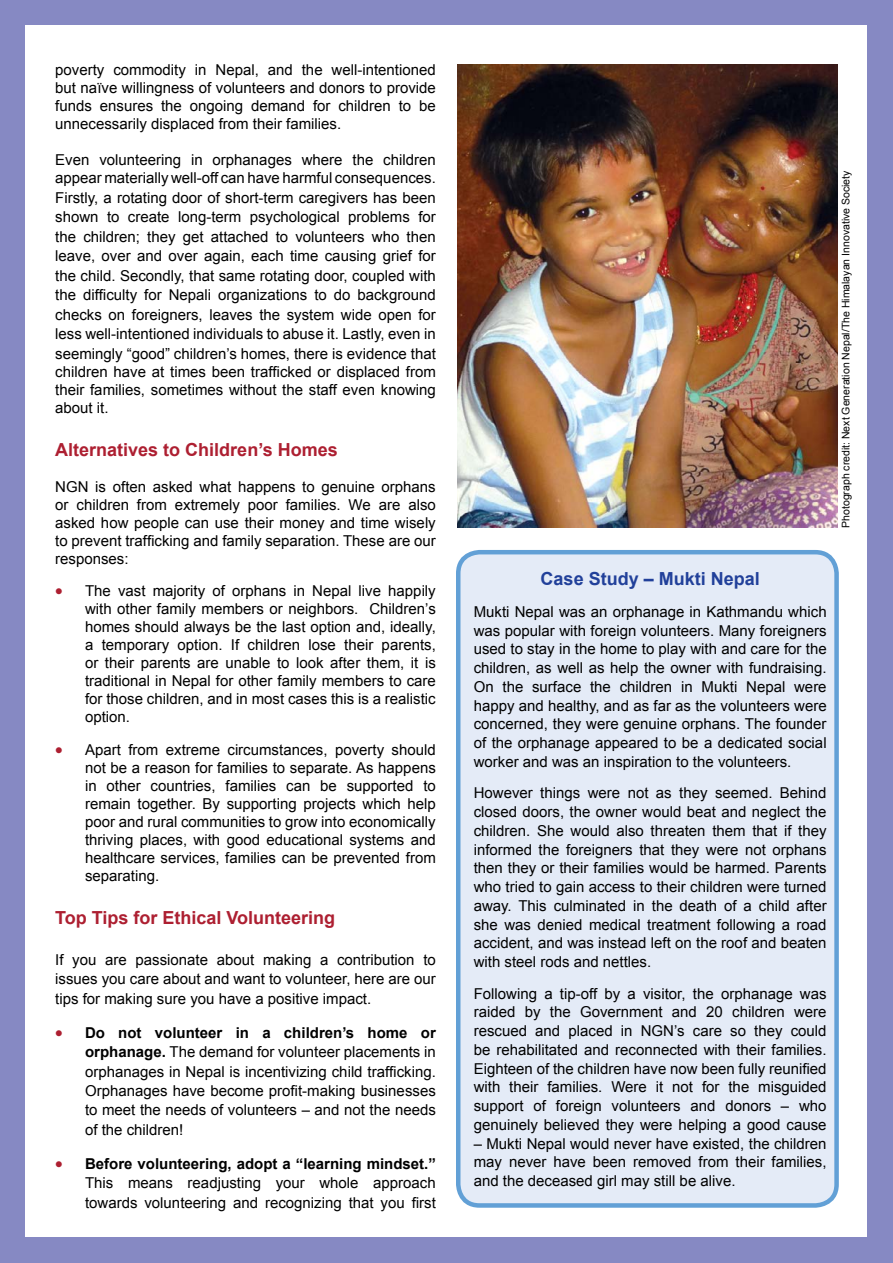
<style>
.page{position:relative;width:893px;height:1263px;background:#8689c3}
.page>*{position:absolute;margin:0;border:0;box-sizing:border-box;transform-origin:0 0}
.t1{font:700 18px "Arial";color:#ad1f31}
.t2{font:700 18px "Arial";color:#21409a}
.t3{font:15px/18.8px "Arial";color:#000;text-align:justify}
.t4{font:10.5px "Arial";color:#000}
.s1{color:#ad1f31}
.s2{font-weight:700}
</style>
<div class="page">
<div style="left:26px;top:26px;width:841px;height:1211px;background:#fff"></div>
<img style="left:457px;top:64px;width:381px;height:464px">
<div style="left:458px;top:552px;width:379px;height:653px;background:#e4ebf7;border-radius:21px"></div>
<div style="left:456px;top:550px;width:383px;height:658px;border:4px solid #62a0d6;border-radius:21px"></div>
<p class="t3" style="left:55px;top:61px;width:382px;line-height:18px">poverty commodity in Nepal, and the well-intentioned but naïve willingness of volunteers and donors to provide funds ensures the ongoing demand for children to be unnecessarily displaced from their families.</p>
<p class="t3" style="left:55px;top:151px;width:382px;line-height:18px">Even volunteering in orphanages where the children appear materially well-off can have harmful consequences.</p>
<p class="t3" style="left:55px;top:188px;width:382px;line-height:19.5px">Firstly, a rotating door of short-term caregivers has been shown to create long-term psychological problems for the children; they get attached to volunteers who then leave, over and over again, each time causing grief for the child. Secondly, that same rotating door, coupled with the difficulty for Nepali organizations to do background checks on foreigners, leaves the system wide open for less well-intentioned individuals to abuse it. Lastly, even in seemingly “good” children’s homes, there is evidence that</p>
<p class="t3" style="left:55px;top:363px;width:382px;line-height:18px">children have at times been trafficked or displaced from their families, sometimes without the staff even knowing about it.</p>
<p class="t1" style="left:55px;top:437px;width:284px">Alternatives to Children’s Homes</p>
<p class="t3" style="left:55px;top:478px;width:382px;line-height:18px">NGN is often asked what happens to genuine orphans or children from extremely poor families. We are also asked how people can use their money and time wisely to prevent trafficking and family separation. These are our responses:</p>
<p class="t3" style="left:85px;top:582px;width:352px;line-height:18px;text-indent:-30px"><span class="s1">•</span> The vast majority of orphans in Nepal live happily with other family members or neighbors. Children’s homes should always be the last option and, ideally, a temporary option. If children lose their parents, or their parents are unable to look after them, it is traditional in Nepal for other family members to care for those children, and in most cases this is a realistic option.</p>
<p class="t3" style="left:85px;top:741px;width:352px;line-height:18px;text-indent:-30px"><span class="s1">•</span> Apart from extreme circumstances, poverty should not be a reason for families to separate. As happens in other countries, families can be supported to remain together. By supporting projects which help poor and rural communities to grow into economically thriving places, with good educational systems and healthcare services, families can be prevented from separating.</p>
<p class="t1" style="left:55px;top:906px;width:282px">Top Tips for Ethical Volunteering</p>
<p class="t3" style="left:55px;top:950px;width:382px;line-height:19.4px">If you are passionate about making a contribution to issues you care about and want to volunteer, here are our tips for making sure you have a positive impact.</p>
<p class="t3" style="left:85px;top:1023px;width:352px;line-height:19.5px;text-indent:-30px"><span class="s1">•</span> <span class="s2">Do not volunteer in a children’s home or orphanage.</span> The demand for volunteer placements in orphanages in Nepal is incentivizing child trafficking.<br>Orphanages have become profit-making businesses to meet the needs of volunteers – and not the needs of the children!</p>
<p class="t3" style="left:85px;top:1154px;width:352px;line-height:19.5px;text-indent:-30px"><span class="s1">•</span> <span class="s2">Before volunteering, adopt a “learning mindset.” </span>This means readjusting your whole approach towards volunteering and recognizing that you first</p>
<p class="t4" style="left:839px;top:528px;width:359px;rotate:-90deg">Photograph credit: Next Generation Nepal/The Himalayan Innovative Society</p>
<p class="t2" style="left:541px;top:567px;width:221px">Case Study – Mukti Nepal</p>
<p class="t3" style="left:474px;top:602px;width:354px">Mukti Nepal was an orphanage in Kathmandu which was popular with foreign volunteers. Many foreigners used to stay in the home to play with and care for the children, as well as help the owner with fundraising.<br>On the surface the children in Mukti Nepal were happy and healthy, and as far as the volunteers were concerned, they were genuine orphans. The founder of the orphanage appeared to be a dedicated social worker and was an inspiration to the volunteers.</p>
<p class="t3" style="left:474px;top:784px;width:354px">However things were not as they seemed. Behind closed doors, the owner would beat and neglect the children. She would also threaten them that if they informed the foreigners that they were not orphans then they or their families would be harmed. Parents who tried to gain access to their children were turned away. This culminated in the death of a child after she was denied medical treatment following a road accident, and was instead left on the roof and beaten with steel rods and nettles.</p>
<p class="t3" style="left:474px;top:984px;width:354px">Following a tip-off by a visitor, the orphanage was raided by the Government and 20 children were rescued and placed in NGN’s care so they could be rehabilitated and reconnected with their families.<br>Eighteen of the children have now been fully reunified with their families. Were it not for the misguided support of foreign volunteers and donors – who genuinely believed they were helping a good cause</p>
<p class="t3" style="left:474px;top:1134px;width:354px">– Mukti Nepal would never have existed, the children may never have been removed from their families, and the deceased girl may still be alive.</p>
</div>
